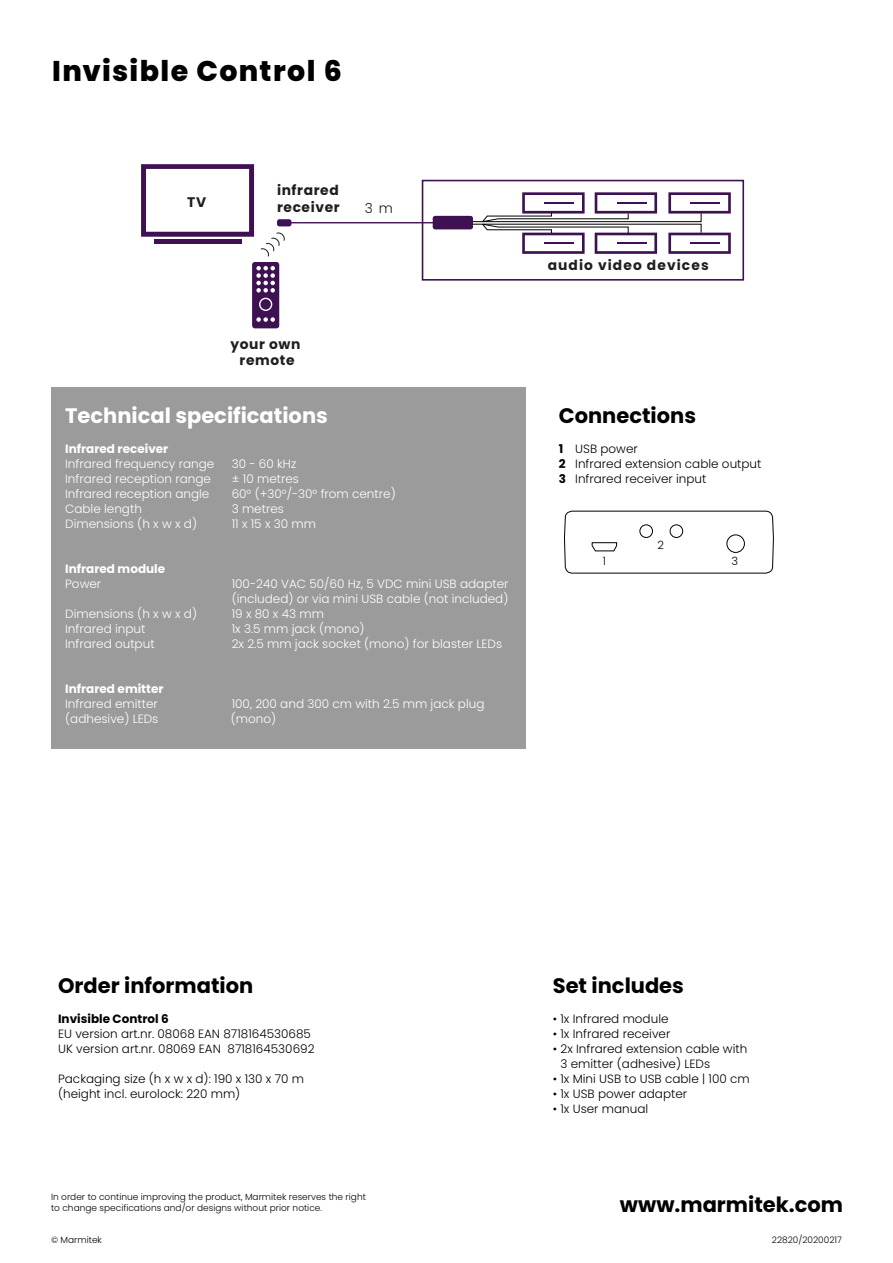
<style>
.page{position:relative;width:893px;height:1263px;background:#fff}
.page>*{position:absolute;margin:0;border:0;box-sizing:border-box;transform-origin:0 0}
.t1{font:800 28.5px "Poppins";letter-spacing:.045em;color:#000}
.t2{font:700 21px "Poppins";color:#000}
.t3{font:700 21px "Poppins";color:#fff}
.t4{font:700 13.8px/16.6px "Poppins";letter-spacing:.045em;color:#1e1f1d;text-align:center}
.t5{font:700 13.8px "Poppins";letter-spacing:.08em;color:#1e1e1c}
.t6{font:300 13.8px "Poppins";color:#1e1e1c}
.t7{font:300 12px/15px "Poppins";color:#fff}
.t8{font:300 12px/15px "Poppins";color:#000}
.t9{font:700 12px "Poppins";color:#fff}
.t10{font:700 12px "Poppins";color:#000}
.t11{font:300 11.4px "Poppins";color:#000}
.t12{font:300 9px/11.2px "Poppins";color:#000}
.s1{font-weight:700}
</style>
<div class="page">
<div style="left:51px;top:388px;width:474px;height:361px;background:#9b9b9c"></div>
<svg style="left:141px;top:164px;width:113px;height:73px"></svg>
<div style="left:154px;top:239px;width:87px;height:5px;background:#3d1152"></div>
<div style="left:252px;top:262px;width:27px;height:66px;background:#3d1152;border-radius:3px"></div>
<div style="left:259px;top:298px;width:13px;height:13px;border:1px solid #fff;border-radius:50%"></div>
<svg style="left:256px;top:266px;width:19px;height:27px"></svg>
<svg style="left:256px;top:317px;width:19px;height:5px"></svg>
<svg style="left:260px;top:232px;width:25px;height:25px"></svg>
<div style="left:277px;top:219px;width:14px;height:7px;background:#3d1152;border-radius:2px"></div>
<hr style="left:289px;top:222px;width:171px;height:1px;background:#3d1152">
<div style="left:433px;top:216px;width:40px;height:13px;background:#3d1152;border-radius:3px"></div>
<div style="left:422px;top:180px;width:322px;height:101px;border:2px solid #3d1152"></div>
<svg style="left:472px;top:192px;width:259px;height:62px"></svg>
<div style="left:565px;top:511px;width:208px;height:62px;border:1px solid #000;border-radius:7px"></div>
<div style="left:726px;top:534px;width:19px;height:19px;border:1px solid #000;border-radius:50%"></div>
<svg style="left:591px;top:542px;width:26px;height:10px"></svg>
<div style="left:639px;top:524px;width:14px;height:14px;border:1px solid #000;border-radius:50%"></div>
<div style="left:670px;top:524px;width:13px;height:14px;border:1px solid #000;border-radius:50%"></div>
<h1 class="t1" style="left:52px;top:54px;width:291px">Invisible Control 6</h1>
<p class="t4" style="left:187px;top:194px;width:21px">TV</p>
<p class="t4" style="left:277px;top:182px;width:64px;text-align:left">infrared receiver</p>
<p class="t6" style="left:365px;top:200px;width:30px">3 m</p>
<p class="t4" style="left:230px;top:336px;width:72px">your own remote</p>
<h2 class="t3" style="left:65px;top:403px;width:264px">Technical specifications</h2>
<p class="t9" style="left:65px;top:441px;width:105px">Infrared receiver</p>
<p class="t7" style="left:65px;top:456px;width:151px">Infrared frequency range</p>
<p class="t7" style="left:232px;top:456px;width:66px">30 - 60 kHz</p>
<p class="t7" style="left:65px;top:471px;width:147px">Infrared reception range</p>
<p class="t7" style="left:232px;top:471px;width:69px">± 10 metres</p>
<p class="t7" style="left:65px;top:486px;width:146px">Infrared reception angle</p>
<p class="t7" style="left:232px;top:486px;width:165px">60° (+30°/-30° from centre)</p>
<p class="t7" style="left:65px;top:501px;width:78px">Cable length</p>
<p class="t7" style="left:232px;top:501px;width:54px">3 metres</p>
<p class="t7" style="left:65px;top:516px;width:133px">Dimensions (h x w x d)</p>
<p class="t7" style="left:232px;top:516px;width:86px">11 x 15 x 30 mm</p>
<p class="t9" style="left:65px;top:561px;width:101px">Infrared module</p>
<p class="t7" style="left:65px;top:576px;width:38px">Power</p>
<p class="t7" style="left:232px;top:576px;width:278px">100-240 VAC 50/60 Hz, 5 VDC mini USB adapter (included) or via mini USB cable (not included)</p>
<p class="t7" style="left:65px;top:606px;width:133px">Dimensions (h x w x d)</p>
<p class="t7" style="left:232px;top:606px;width:94px">19 x 80 x 43 mm</p>
<p class="t7" style="left:65px;top:621px;width:82px">Infrared input</p>
<p class="t7" style="left:232px;top:621px;width:134px">1x 3.5 mm jack (mono)</p>
<p class="t7" style="left:65px;top:636px;width:91px">Infrared output</p>
<p class="t7" style="left:232px;top:636px;width:272px">2x 2.5 mm jack socket (mono) for blaster LEDs</p>
<p class="t9" style="left:65px;top:681px;width:100px">Infrared emitter</p>
<p class="t7" style="left:65px;top:696px;width:94px">Infrared emitter</p>
<p class="t7" style="left:232px;top:696px;width:254px">100, 200 and 300 cm with 2.5 mm jack plug</p>
<p class="t7" style="left:65px;top:711px;width:95px">(adhesive) LEDs</p>
<p class="t7" style="left:231px;top:711px;width:47px">(mono)</p>
<p class="t5" style="left:548px;top:257px;width:163px">audio video devices</p>
<h2 class="t2" style="left:559px;top:403px;width:139px">Connections</h2>
<p class="t8" style="left:559px;top:441px;width:204px"><span class="s1">1</span> USB power<br><span class="s1">2</span> Infrared extension cable output<br><span class="s1">3</span> Infrared receiver input</p>
<p class="t11" style="left:657px;top:538px;width:8px">2</p>
<p class="t11" style="left:603px;top:555px;width:5px">1</p>
<p class="t11" style="left:731px;top:555px;width:8px">3</p>
<h2 class="t2" style="left:58px;top:974px;width:197px">Order information</h2>
<p class="t10" style="left:58px;top:1012px;width:112px">Invisible Control 6</p>
<p class="t8" style="left:58px;top:1027px;width:258px">EU version art.nr. 08068 EAN 8718164530685<br>UK version art.nr. 08069 EAN 8718164530692</p>
<p class="t8" style="left:58px;top:1072px;width:247px">Packaging size (h x w x d): 190 x 130 x 70 m (height incl. eurolock: 220 mm)</p>
<h2 class="t2" style="left:553px;top:974px;width:133px">Set includes</h2>
<p class="t8" style="left:553px;top:1011px;width:117px">• 1x Infrared module</p>
<p class="t8" style="left:553px;top:1026px;width:119px">• 1x Infrared receiver</p>
<p class="t8" style="left:560px;top:1041px;width:188px;text-indent:-8px">• 2x Infrared extension cable with<br>3 emitter (adhesive) LEDs</p>
<p class="t8" style="left:553px;top:1071px;width:198px">• 1x Mini USB to USB cable | 100 cm</p>
<p class="t8" style="left:553px;top:1086px;width:136px">• 1x USB power adapter</p>
<p class="t8" style="left:553px;top:1101px;width:97px">• 1x User manual</p>
<p class="t12" style="left:51px;top:1191px;width:316px">In order to continue improving the product, Marmitek reserves the right to change specifications and/or designs without prior notice.</p>
<p class="t12" style="left:51px;top:1234px;width:52px">© Marmitek</p>
<p class="t12" style="left:772px;top:1234px;width:72px">22820/20200217</p>
<h2 class="t2" style="left:620px;top:1192px;width:225px">www.marmitek.com</h2>
</div>
